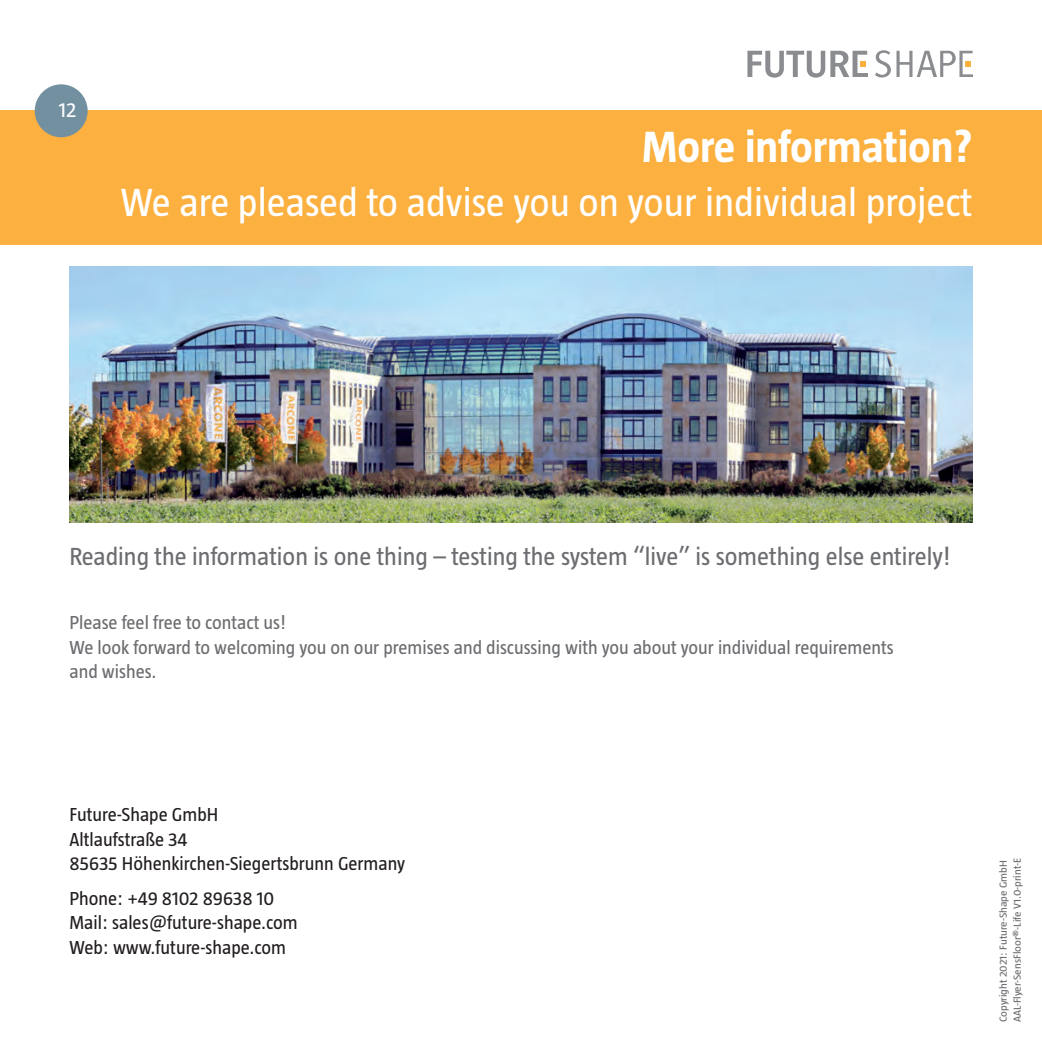
<style>
.page{position:relative;width:1042px;height:1042px;background:#fff}
.page>*{position:absolute;margin:0;border:0;box-sizing:border-box;transform-origin:0 0}
.t1{font:700 44.8px "Taz";color:#fff}
.t2{font:40.25px "Taz";color:#fff}
.t3{font:25.38px "Taz";color:#6c6d70}
.t4{font:21px "Taz";color:#fff}
.t5{font:19.25px/24.5px "Taz";color:#231f20}
.t6{font:19.25px/24.5px "Taz";color:#6c6d70}
.t7{font:10.5px/14px "Taz";color:#6c6d70;scale:1.1 1}
</style>
<div class="page">
<div style="left:0;top:110px;width:1042px;height:135px;background:#fbb03f"></div>
<img style="left:69px;top:267px;width:903px;height:255px">
<svg style="left:747px;top:51px;width:121px;height:27px"></svg>
<svg style="left:875px;top:50px;width:98px;height:28px"></svg>
<div style="left:35px;top:84px;width:53px;height:53px;background:#7290a0;border-radius:50%"></div>
<p class="t4" style="left:59px;top:99px;width:19px">12</p>
<h1 class="t1" style="left:642px;top:122px;width:332px">More information?</h1>
<h2 class="t2" style="left:121px;top:181px;width:853px">We are pleased to advise you on your individual project</h2>
<h3 class="t3" style="left:69px;top:543px;width:882px">Reading the information is one thing – testing the system “live” is something else entirely!</h3>
<p class="t6" style="left:69px;top:610px;width:826px">Please feel free to contact us!<br>We look forward to welcoming you on our premises and discussing with you about your individual requirements and wishes.</p>
<p class="t5" style="left:69px;top:802px;width:337px">Future-Shape GmbH<br>Altlaufstraße 34<br>85635 Höhenkirchen-Siegertsbrunn Germany</p>
<p class="t5" style="left:69px;top:886px;width:230px">Phone: +49 8102 89638 10<br>Mail: sales@future-shape.com<br>Web: www.future-shape.com</p>
<p class="t7" style="left:996px;top:1022px;width:151px;rotate:-90deg">Copyright 2021: Future-Shape GmbH<br>AAL-Flyer-SensFloor®-Life V1.0-print-E</p>
</div>
